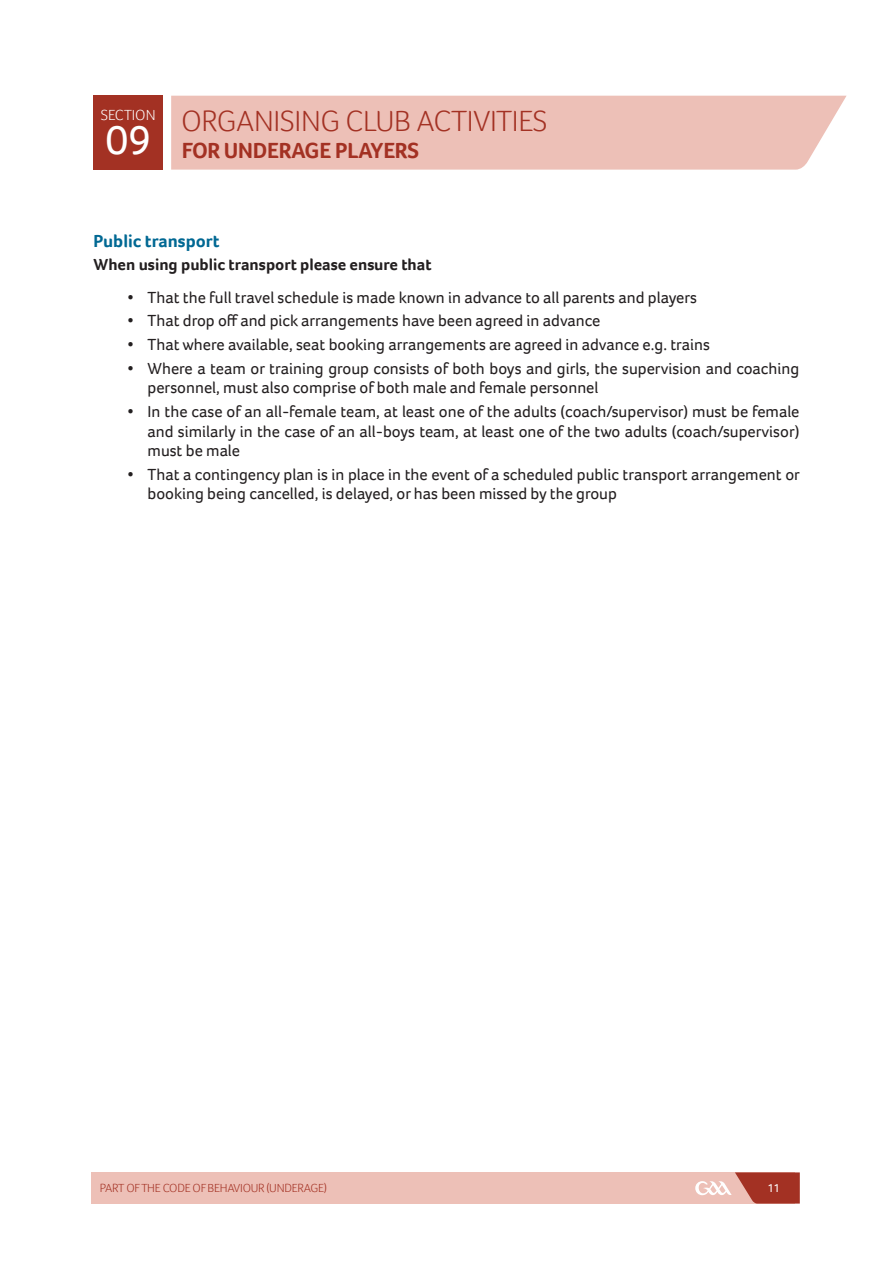
<style>
.page{position:relative;width:893px;height:1263px;background:#fff}
.page>*{position:absolute;margin:0;border:0;box-sizing:border-box;transform-origin:0 0}
.t1{font:42px "Foco";color:#fff}
.t2{font:300 30px "Foco";letter-spacing:-.01em;color:#a33123}
.t3{font:700 22.5px "Foco";letter-spacing:-.01em;color:#a33123}
.Sub_subheading{font:700 18px "Foco";color:#006893}
.bullets{font:16.5px/19.5px "Foco";color:#231f20}
.text{font:700 16.5px "Foco";color:#231f20}
.t4{font:300 15px "Foco";color:#fff}
.t5{font:300 12px "Foco";letter-spacing:-.02em;color:#a33123}
.t6{font:12px "Foco";color:#fff}
</style>
<div class="page">
<div style="left:91px;top:1172px;width:704px;height:31px;background:#edc0b7"></div>
<div style="left:171px;top:96px;width:676px;height:74px;background:#edc0b7"></div>
<div style="left:94px;top:96px;width:69px;height:74px;background:#a33123"></div>
<svg style="left:695px;top:1172px;width:105px;height:31px"></svg>
<p class="t4" style="left:101px;top:105px;width:56px">SECTION</p>
<h1 class="t1" style="left:105px;top:112px;width:47px">09</h1>
<h2 class="t2" style="left:181px;top:101px;width:368px">ORGANISING CLUB ACTIVITIES</h2>
<h3 class="t3" style="left:182px;top:135px;width:239px">FOR UNDERAGE PLAYERS</h3>
<p class="Sub_subheading" style="left:94px;top:229px;width:127px">Public transport</p>
<p class="text" style="left:94px;top:254px;width:339px">When using public transport please ensure that</p>
<p class="bullets" style="left:128px;top:287px;width:571px">• That the full travel schedule is made known in advance to all parents and players</p>
<p class="bullets" style="left:128px;top:311px;width:474px">• That drop off and pick arrangements have been agreed in advance</p>
<p class="bullets" style="left:128px;top:335px;width:584px">• That where available, seat booking arrangements are agreed in advance e.g. trains</p>
<p class="bullets" style="left:148px;top:358px;width:653px;text-indent:-20px">• Where a team or training group consists of both boys and girls, the supervision and coaching personnel, must also comprise of both male and female personnel</p>
<p class="bullets" style="left:148px;top:402px;width:653px;text-align:justify;text-indent:-20px">• In the case of an all-female team, at least one of the adults (coach/supervisor) must be female and similarly in the case of an all-boys team, at least one of the two adults (coach/supervisor) must be male</p>
<p class="bullets" style="left:148px;top:464px;width:654px;text-indent:-20px">• That a contingency plan is in place in the event of a scheduled public transport arrangement or booking being cancelled, is delayed, or has been missed by the group</p>
<p class="t5" style="left:100px;top:1180px;width:228px">PART OF THE CODE OF BEHAVIOUR (UNDERAGE)</p>
<p class="t6" style="left:767px;top:1180px;width:14px">11</p>
</div>
